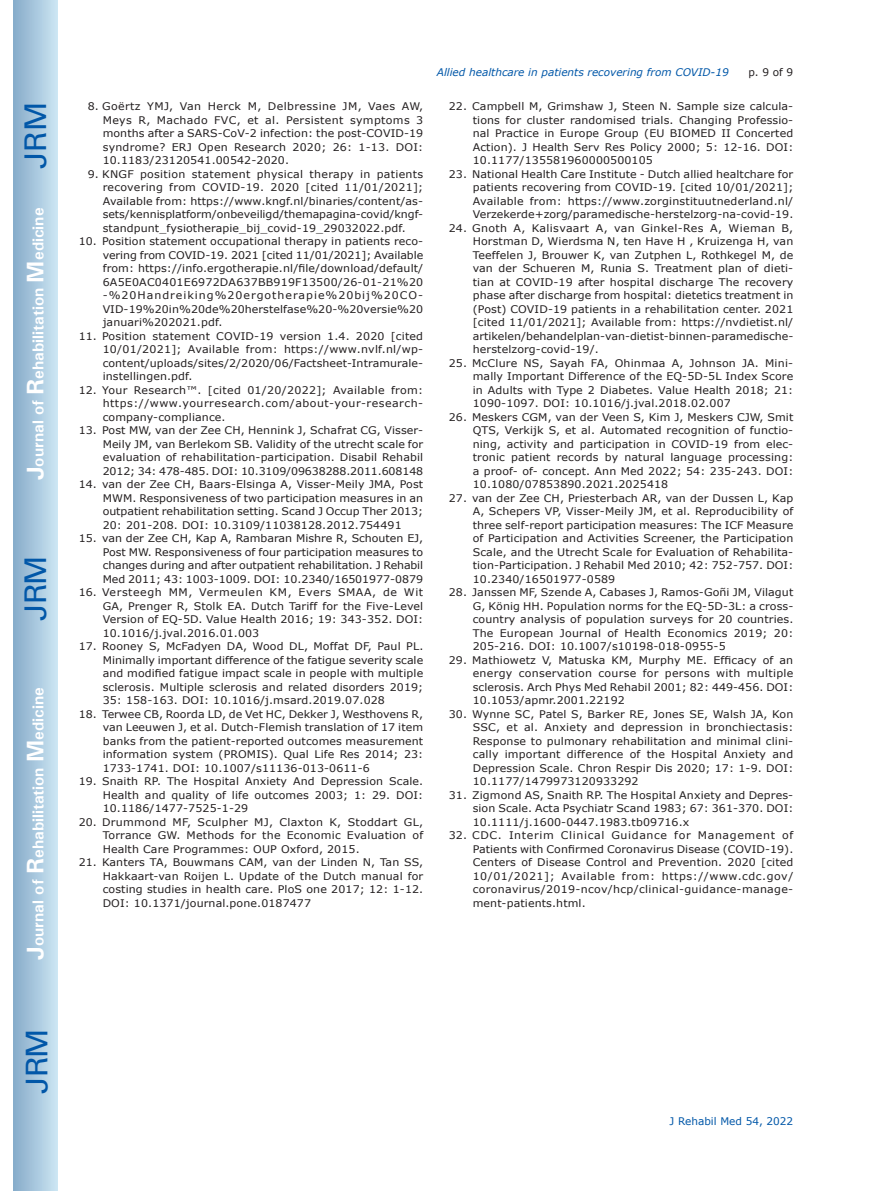
<style>
.page{position:relative;width:872px;height:1191px;background:#fff}
.page>*{position:absolute;margin:0;border:0;box-sizing:border-box;transform-origin:0 0}
.t1{font:30px "Univers";letter-spacing:-.03em;color:#0157a8}
.t2{font:700 15.75px "Univers";color:#fff}
.t3{font:10.5px/13.5px "Verdana";letter-spacing:.01em;color:#231f20;text-align:justify;scale:1.05 1}
.t4{font:italic 10.5px "Verdana";color:#0157a8}
.t5{font:10.5px "Verdana";color:#0157a8}
.t6{font:10.5px "Verdana";letter-spacing:.01em;color:#231f20}
.s1{font-size:24px}
</style>
<div class="page">
<div style="left:14px;top:0;width:43px;height:1191px;background:linear-gradient(to right,#88acca,#cbe5f2)"></div>
<h1 class="t1" style="left:18px;top:169px;width:68px;rotate:-90deg">JRM</h1>
<h2 class="t2" style="left:28px;top:480px;width:274px;rotate:-90deg"><span class="s1">J</span>ournal of <span class="s1">R</span>ehabilitation <span class="s1">M</span>edicine</h2>
<h1 class="t1" style="left:18px;top:620px;width:67px;rotate:-90deg">JRM</h1>
<h2 class="t2" style="left:28px;top:959px;width:274px;rotate:-90deg"><span class="s1">J</span>ournal of <span class="s1">R</span>ehabilitation <span class="s1">M</span>edicine</h2>
<h1 class="t1" style="left:19px;top:1093px;width:67px;rotate:-90deg">JRM</h1>
<p class="t3" style="left:103px;top:100px;width:307px;text-indent:-15px">8. Goërtz YMJ, Van Herck M, Delbressine JM, Vaes AW, Meys R, Machado FVC, et al. Persistent symptoms 3 months after a SARS-CoV-2 infection: the post-COVID-19 syndrome? ERJ Open Research 2020; 26: 1-13. DOI:<br>10.1183/23120541.00542-2020.</p>
<p class="t3" style="left:103px;top:167px;width:307px;text-indent:-15px">9. KNGF position statement physical therapy in patients recovering from COVID-19. 2020 [cited 11/01/2021]; Available from: https://www.kngf.nl/binaries/content/as&shy;sets/kennisplatform/onbeveiligd/themapagina-covid/kngf&shy;standpunt_fysiotherapie_bij_covid-19_29032022.pdf.</p>
<p class="t3" style="left:103px;top:235px;width:307px;text-indent:-24px">10. Position statement occupational therapy in patients reco&shy;vering from COVID-19. 2021 [cited 11/01/2021]; Available from: https://info.ergotherapie.nl/file/download/default/ 6A5E0AC0401E6972DA637BB919F13500/26-01-21%20 -%20Handreiking%20ergotherapie%20bij%20CO-VID-19%20in%20de%20herstelfase%20-%20versie%20 januari%202021.pdf.</p>
<p class="t3" style="left:103px;top:329px;width:307px;text-indent:-24px">11. Position statement COVID-19 version 1.4. 2020 [cited 10/01/2021]; Available from: https://www.nvlf.nl/wp&shy;content/uploads/sites/2/2020/06/Factsheet-Intramurale&shy;instellingen.pdf.</p>
<p class="t3" style="left:103px;top:383px;width:307px;text-indent:-24px">12. Your Research™. [cited 01/20/2022]; Available from: https://www.yourresearch.com/about-your-research&shy;company-compliance.</p>
<p class="t3" style="left:103px;top:424px;width:307px;text-indent:-24px">13. Post MW, van der Zee CH, Hennink J, Schafrat CG, Visser-Meily JM, van Berlekom SB. Validity of the utrecht scale for evaluation of rehabilitation-participation. Disabil Rehabil 2012; 34: 478-485. DOI: 10.3109/09638288.2011.608148</p>
<p class="t3" style="left:103px;top:478px;width:307px;text-indent:-24px">14. van der Zee CH, Baars-Elsinga A, Visser-Meily JMA, Post MWM. Responsiveness of two participation measures in an outpatient rehabilitation setting. Scand J Occup Ther 2013; 20: 201-208. DOI: 10.3109/11038128.2012.754491</p>
<p class="t3" style="left:103px;top:532px;width:307px;text-indent:-24px">15. van der Zee CH, Kap A, Rambaran Mishre R, Schouten EJ, Post MW. Responsiveness of four participation measures to changes during and after outpatient rehabilitation. J Rehabil Med 2011; 43: 1003-1009. DOI: 10.2340/16501977-0879</p>
<p class="t3" style="left:103px;top:586px;width:307px;text-indent:-24px">16. Versteegh MM, Vermeulen KM, Evers SMAA, de Wit GA, Prenger R, Stolk EA. Dutch Tariff for the Five-Level Version of EQ-5D. Value Health 2016; 19: 343-352. DOI:<br>10.1016/j.jval.2016.01.003</p>
<p class="t3" style="left:103px;top:640px;width:307px;text-indent:-24px">17. Rooney S, McFadyen DA, Wood DL, Moffat DF, Paul PL.<br>Minimally important difference of the fatigue severity scale and modified fatigue impact scale in people with multiple sclerosis. Multiple sclerosis and related disorders 2019; 35: 158-163. DOI: 10.1016/j.msard.2019.07.028</p>
<p class="t3" style="left:103px;top:707px;width:307px;text-indent:-24px">18. Terwee CB, Roorda LD, de Vet HC, Dekker J, Westhovens R, van Leeuwen J, et al. Dutch-Flemish translation of 17 item banks from the patient-reported outcomes measurement information system (PROMIS). Qual Life Res 2014; 23:<br>1733-1741. DOI: 10.1007/s11136-013-0611-6</p>
<p class="t3" style="left:103px;top:775px;width:307px;text-indent:-24px">19. Snaith RP. The Hospital Anxiety And Depression Scale.<br>Health and quality of life outcomes 2003; 1: 29. DOI:<br>10.1186/1477-7525-1-29</p>
<p class="t3" style="left:103px;top:815px;width:307px;text-indent:-24px">20. Drummond MF, Sculpher MJ, Claxton K, Stoddart GL, Torrance GW. Methods for the Economic Evaluation of Health Care Programmes: OUP Oxford, 2015.</p>
<p class="t3" style="left:103px;top:856px;width:307px;text-indent:-24px">21. Kanters TA, Bouwmans CAM, van der Linden N, Tan SS, Hakkaart-van Roijen L. Update of the Dutch manual for costing studies in health care. PloS one 2017; 12: 1-12.<br>DOI: 10.1371/journal.pone.0187477</p>
<p class="t4" style="left:437px;top:65px;width:293px">Allied healthcare in patients recovering from COVID-19</p>
<p class="t6" style="left:748px;top:65px;width:46px">p. 9 of 9</p>
<p class="t3" style="left:473px;top:100px;width:307px;text-indent:-24px">22. Campbell M, Grimshaw J, Steen N. Sample size calcula&shy;tions for cluster randomised trials. Changing Professio&shy;nal Practice in Europe Group (EU BIOMED II Concerted Action). J Health Serv Res Policy 2000; 5: 12-16. DOI:<br>10.1177/135581960000500105</p>
<p class="t3" style="left:473px;top:167px;width:307px;text-indent:-24px">23. National Health Care Institute - Dutch allied healtchare for patients recovering from COVID-19. [cited 10/01/2021]; Available from: https://www.zorginstituutnederland.nl/ Verzekerde+zorg/paramedische-herstelzorg-na-covid-19.</p>
<p class="t3" style="left:473px;top:221px;width:307px;text-indent:-24px">24. Gnoth A, Kalisvaart A, van Ginkel-Res A, Wieman B, Horstman D, Wierdsma N, ten Have H , Kruizenga H, van Teeffelen J, Brouwer K, van Zutphen L, Rothkegel M, de van der Schueren M, Runia S. Treatment plan of dieti&shy;tian at COVID-19 after hospital discharge The recovery phase after discharge from hospital: dietetics treatment in (Post) COVID-19 patients in a rehabilitation center. 2021 [cited 11/01/2021]; Available from: https://nvdietist.nl/ artikelen/behandelplan-van-dietist-binnen-paramedische&shy;herstelzorg-covid-19/.</p>
<p class="t3" style="left:473px;top:356px;width:307px;text-indent:-24px">25. McClure NS, Sayah FA, Ohinmaa A, Johnson JA. Mini&shy;mally Important Difference of the EQ-5D-5L Index Score in Adults with Type 2 Diabetes. Value Health 2018; 21:<br>1090-1097. DOI: 10.1016/j.jval.2018.02.007</p>
<p class="t3" style="left:473px;top:410px;width:307px;text-indent:-24px">26. Meskers CGM, van der Veen S, Kim J, Meskers CJW, Smit QTS, Verkijk S, et al. Automated recognition of functio&shy;ning, activity and participation in COVID-19 from elec&shy;tronic patient records by natural language processing: a proof- of- concept. Ann Med 2022; 54: 235-243. DOI:<br>10.1080/07853890.2021.2025418</p>
<p class="t3" style="left:473px;top:491px;width:307px;text-indent:-24px">27. van der Zee CH, Priesterbach AR, van der Dussen L, Kap A, Schepers VP, Visser-Meily JM, et al. Reproducibility of three self-report participation measures: The ICF Measure of Participation and Activities Screener, the Participation Scale, and the Utrecht Scale for Evaluation of Rehabilita&shy;tion-Participation. J Rehabil Med 2010; 42: 752-757. DOI:<br>10.2340/16501977-0589</p>
<p class="t3" style="left:473px;top:586px;width:307px;text-indent:-24px">28. Janssen MF, Szende A, Cabases J, Ramos-Goñi JM, Vilagut G, König HH. Population norms for the EQ-5D-3L: a cross&shy;country analysis of population surveys for 20 countries.<br>The European Journal of Health Economics 2019; 20:<br>205-216. DOI: 10.1007/s10198-018-0955-5</p>
<p class="t3" style="left:473px;top:653px;width:307px;text-indent:-24px">29. Mathiowetz V, Matuska KM, Murphy ME. Efficacy of an energy conservation course for persons with multiple sclerosis. Arch Phys Med Rehabil 2001; 82: 449-456. DOI:<br>10.1053/apmr.2001.22192</p>
<p class="t3" style="left:473px;top:707px;width:307px;text-indent:-24px">30. Wynne SC, Patel S, Barker RE, Jones SE, Walsh JA, Kon SSC, et al. Anxiety and depression in bronchiectasis:<br>Response to pulmonary rehabilitation and minimal clini&shy;cally important difference of the Hospital Anxiety and Depression Scale. Chron Respir Dis 2020; 17: 1-9. DOI:<br>10.1177/1479973120933292</p>
<p class="t3" style="left:473px;top:788px;width:307px;text-indent:-24px">31. Zigmond AS, Snaith RP. The Hospital Anxiety and Depres&shy;sion Scale. Acta Psychiatr Scand 1983; 67: 361-370. DOI:<br>10.1111/j.1600-0447.1983.tb09716.x</p>
<p class="t3" style="left:473px;top:829px;width:307px;text-indent:-24px">32. CDC. Interim Clinical Guidance for Management of Patients with Confirmed Coronavirus Disease (COVID-19).<br>Centers of Disease Control and Prevention. 2020 [cited 10/01/2021]; Available from: https://www.cdc.gov/ coronavirus/2019-ncov/hcp/clinical-guidance-manage&shy;ment-patients.html.</p>
<p class="t5" style="left:669px;top:1114px;width:125px">J Rehabil Med 54, 2022</p>
</div>
